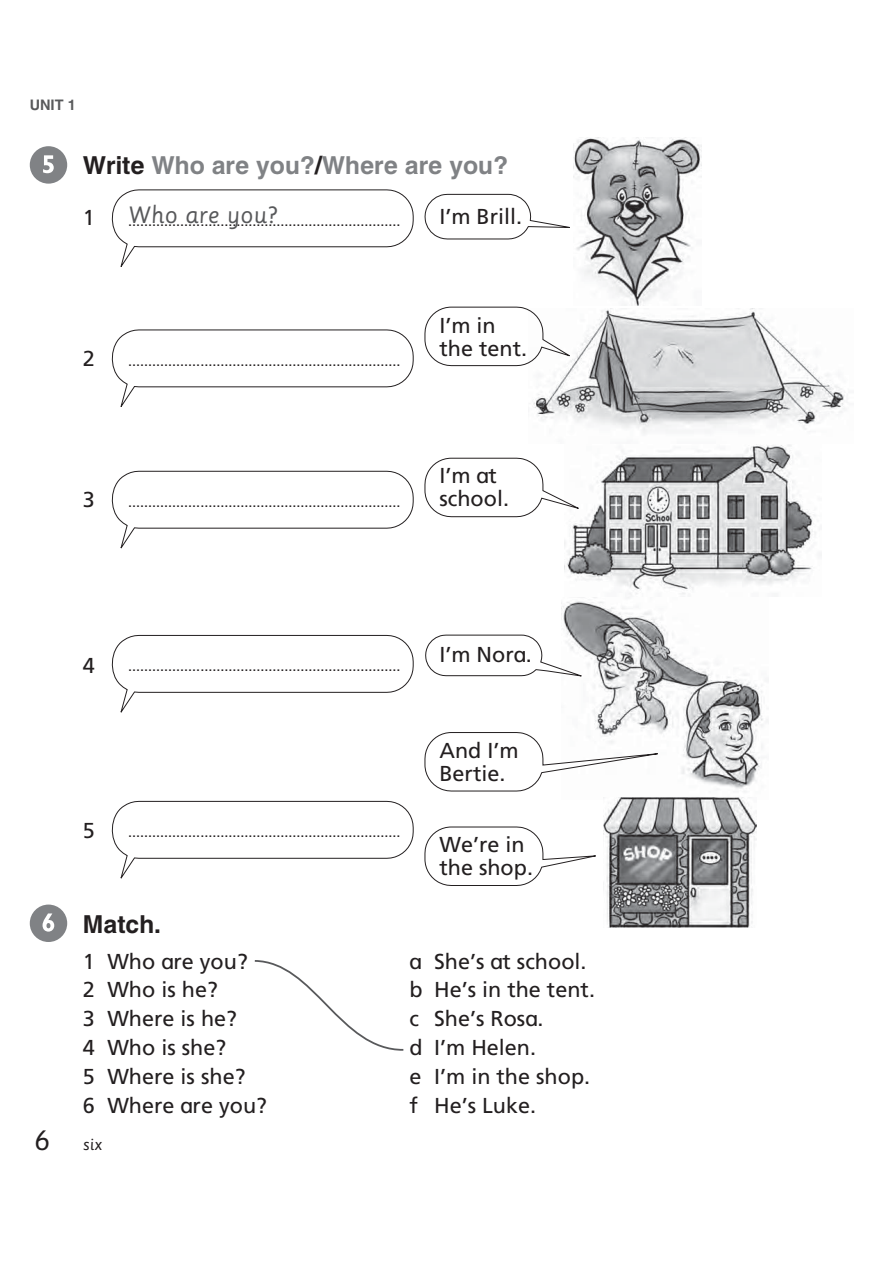
<style>
.page{position:relative;width:893px;height:1263px;background:#fff}
.page>*{position:absolute;margin:0;border:0;box-sizing:border-box;transform-origin:0 0}
.t1{font:700 24.45px "Helios";color:#808285}
.t2{font:700 24.45px "Helios";color:#231f20}
.t3{font:23.1px "Sassoon Primary";color:#58595b}
.t4{font:21.6px/23.1px "Frutig Infant";color:#231f20}
.t5{font:15.9px "Sassoon Primary";color:#231f20}
.t6{font:14.4px "Frutig Infant";color:#231f20}
.t7{font:700 14.4px "Helios";color:#58595b}
.s1{color:#231f20}
.s2{font-size:27.3px}
</style>
<div class="page">
<img style="left:565px;top:444px;width:256px;height:152px">
<img style="left:574px;top:137px;width:127px;height:168px">
<img style="left:561px;top:597px;width:207px;height:201px">
<img style="left:604px;top:798px;width:152px;height:129px">
<img style="left:533px;top:309px;width:312px;height:125px">
<div style="left:30px;top:146px;width:37px;height:38px;background:#808285;border-radius:50%"></div>
<svg style="left:43px;top:155px;width:11px;height:18px"></svg>
<svg style="left:111px;top:189px;width:303px;height:78px"></svg>
<svg style="left:111px;top:329px;width:303px;height:78px"></svg>
<svg style="left:111px;top:471px;width:303px;height:78px"></svg>
<svg style="left:111px;top:635px;width:303px;height:78px"></svg>
<svg style="left:111px;top:801px;width:303px;height:78px"></svg>
<div style="left:30px;top:905px;width:37px;height:37px;background:#808285;border-radius:50%"></div>
<svg style="left:43px;top:913px;width:11px;height:19px"></svg>
<svg style="left:424px;top:194px;width:155px;height:46px"></svg>
<svg style="left:424px;top:306px;width:151px;height:60px"></svg>
<svg style="left:424px;top:457px;width:161px;height:60px"></svg>
<svg style="left:424px;top:732px;width:256px;height:60px"></svg>
<svg style="left:424px;top:826px;width:182px;height:60px"></svg>
<svg style="left:425px;top:634px;width:164px;height:44px"></svg>
<svg style="left:254px;top:960px;width:150px;height:91px"></svg>
<p class="t7" style="left:30px;top:96px;width:48px">UNIT 1</p>
<h1 class="t1" style="left:83px;top:151px;width:427px"><span class="s1">Write</span> Who are you?<span class="s1">/</span>Where are you?</h1>
<h3 class="t4" style="left:83px;top:207px;width:14px">1</h3>
<h2 class="t3" style="left:128px;top:204px;width:151px">Who are you?</h2>
<h3 class="t4" style="left:439px;top:206px;width:84px">I’m Brill.</h3>
<p class="t6" style="left:128px;top:215px;width:274px">....................................................................</p>
<h3 class="t4" style="left:83px;top:348px;width:14px">2</h3>
<p class="t6" style="left:128px;top:355px;width:274px">....................................................................</p>
<h3 class="t4" style="left:439px;top:315px;width:89px">I’m in the tent.</h3>
<h3 class="t4" style="left:83px;top:489px;width:14px">3</h3>
<p class="t6" style="left:128px;top:496px;width:274px">....................................................................</p>
<h3 class="t4" style="left:439px;top:466px;width:71px">I’m at school.</h3>
<h3 class="t4" style="left:83px;top:655px;width:14px">4</h3>
<p class="t6" style="left:128px;top:660px;width:274px">....................................................................</p>
<h3 class="t4" style="left:83px;top:821px;width:14px">5</h3>
<p class="t6" style="left:128px;top:826px;width:274px">....................................................................</p>
<h3 class="t4" style="left:439px;top:645px;width:94px">I’m Nora.</h3>
<h3 class="t4" style="left:439px;top:741px;width:81px">And I’m<br>Bertie.</h3>
<h3 class="t4" style="left:439px;top:834px;width:95px">We’re in the shop.</h3>
<h1 class="t2" style="left:83px;top:910px;width:80px">Match.</h1>
<h3 class="t4" style="left:83px;top:951px;width:166px">1 Who are you?</h3>
<h3 class="t4" style="left:410px;top:951px;width:178px">a She’s at school.</h3>
<h3 class="t4" style="left:83px;top:980px;width:136px">2 Who is he?</h3>
<h3 class="t4" style="left:410px;top:980px;width:187px">b He’s in the tent.</h3>
<h3 class="t4" style="left:83px;top:1009px;width:156px">3 Where is he?</h3>
<h3 class="t4" style="left:410px;top:1009px;width:135px">c She’s Rosa.</h3>
<h3 class="t4" style="left:83px;top:1037px;width:145px">4 Who is she?</h3>
<h3 class="t4" style="left:410px;top:1037px;width:128px">d I’m Helen.</h3>
<h3 class="t4" style="left:83px;top:1066px;width:164px">5 Where is she?</h3>
<h3 class="t4" style="left:410px;top:1066px;width:182px">e I’m in the shop.</h3>
<h3 class="t4" style="left:83px;top:1095px;width:186px">6 Where are you?</h3>
<h3 class="t4" style="left:410px;top:1095px;width:128px">f He’s Luke.</h3>
<p class="t5" style="left:34px;top:1137px;width:70px"><span class="s2">6</span> six</p>
</div>
